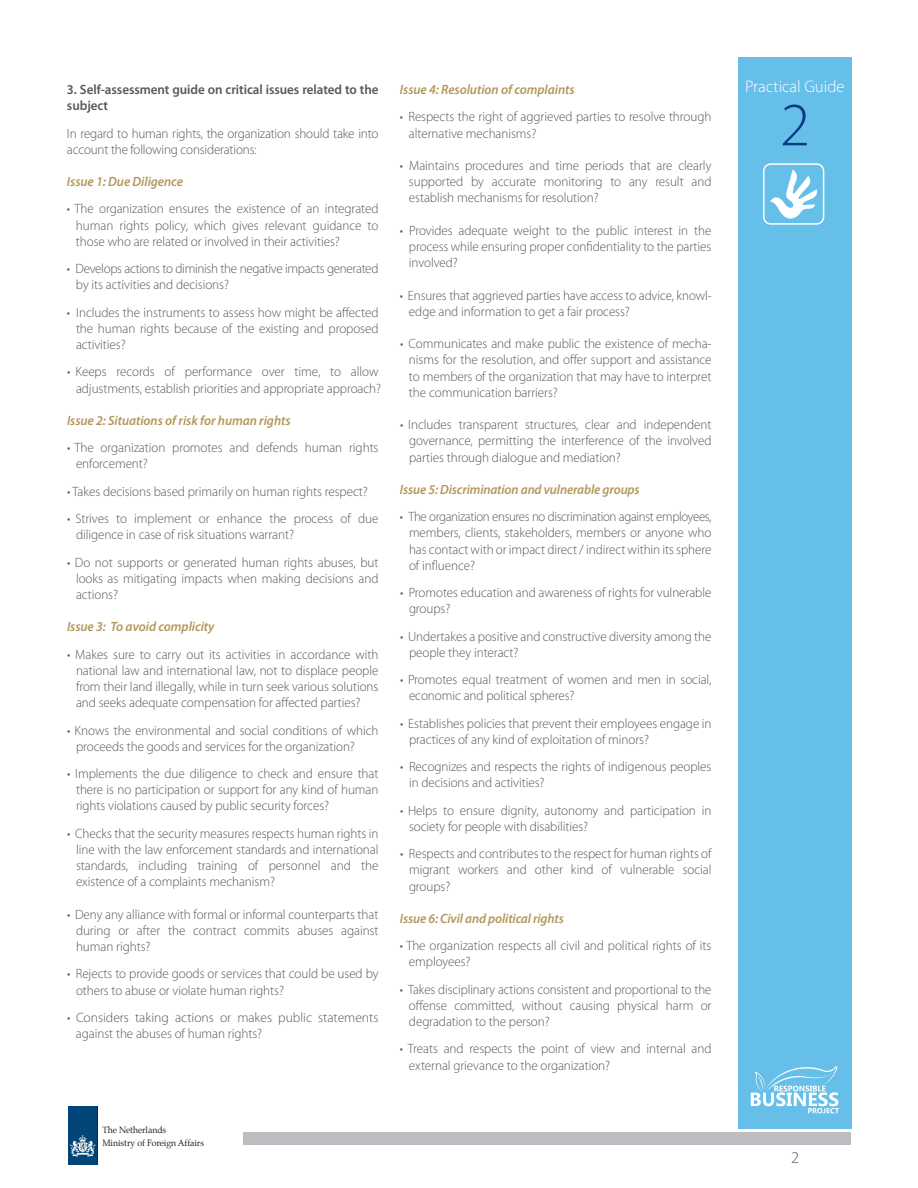
<style>
.page{position:relative;width:918px;height:1188px;background:#fff}
.page>*{position:absolute;margin:0;border:0;box-sizing:border-box;transform-origin:0 0}
.t1{font:300 61.8px "Myriad Pro";color:#0b3a85}
.t2{font:300 16.8px "Myriad Pro";color:#fff}
.t3{font:300 16.5px "Myriad Pro";color:#57585a}
.t4{font:300 13.5px/16.2px "Myriad Pro";letter-spacing:-.005em;color:#57585a}
.t5{font:italic 600 13.5px "Myriad Pro";letter-spacing:-.005em;color:#b39758}
.t6{font:300 13.5px/16.2px "Myriad Pro";letter-spacing:-.025em;color:#57585a}
.t7{font:italic 600 13.5px "Myriad Pro";letter-spacing:-.005em;color:#b39758;scale:.96 1}
.t8{font:600 13.5px/16.2px "Myriad Pro";letter-spacing:-.005em;color:#57585a}
.t9{font:9px/12.9px "Palatino";letter-spacing:-.005em;color:#231f20;scale:.96 1}
</style>
<div class="page">
<div style="left:739px;top:57px;width:113px;height:1072px;background:#66bfe8"></div>
<div style="left:763px;top:163px;width:61px;height:62px;border:1px solid #fff;border-radius:7px"></div>
<svg style="left:770px;top:170px;width:48px;height:49px"></svg>
<div style="left:244px;top:1132px;width:607px;height:13px;background:#bcbdc0"></div>
<img style="left:68px;top:1106px;width:29px;height:58px">
<svg style="left:751px;top:1066px;width:88px;height:47px"></svg>
<p class="t8" style="left:67px;top:81px;width:313px">3. Self-assessment guide on critical issues related to the subject</p>
<p class="t4" style="left:67px;top:125px;width:313px">In regard to human rights, the organization should take into account the following considerations:</p>
<p class="t5" style="left:67px;top:173px;width:117px">Issue 1: Due Diligence</p>
<p class="t4" style="left:76px;top:201px;width:304px;text-align:justify;text-indent:-9px">• The organization ensures the existence of an integrated human rights policy, which gives relevant guidance to those who are related or involved in their activities?</p>
<p class="t6" style="left:76px;top:261px;width:304px;text-indent:-9px">• Develops actions to diminish the negative impacts generated by its activities and decisions?</p>
<p class="t4" style="left:76px;top:304px;width:304px;text-align:justify;text-indent:-9px">• Includes the instruments to assess how might be affected the human rights because of the existing and proposed activities?</p>
<p class="t4" style="left:67px;top:364px;width:316px;text-align:right">• Keeps records of performance over time, to allow adjustments, establish priorities and appropriate approach?</p>
<p class="t5" style="left:67px;top:412px;width:225px">Issue 2: Situations of risk for human rights</p>
<p class="t4" style="left:76px;top:440px;width:304px;text-indent:-9px">• The organization promotes and defends human rights enforcement?</p>
<p class="t4" style="left:67px;top:483px;width:302px">• Takes decisions based primarily on human rights respect?</p>
<p class="t4" style="left:76px;top:511px;width:304px;text-indent:-9px">• Strives to implement or enhance the process of due diligence in case of risk situations warrant?</p>
<p class="t4" style="left:76px;top:554px;width:304px;text-align:justify;text-indent:-9px">• Do not supports or generated human rights abuses, but looks as mitigating impacts when making decisions and actions?</p>
<p class="t5" style="left:67px;top:618px;width:149px">Issue 3: To avoid complicity</p>
<p class="t4" style="left:76px;top:646px;width:304px;text-align:justify;text-indent:-9px">• Makes sure to carry out its activities in accordance with national law and international law, not to displace people from their land illegally, while in turn seek various solutions and seeks adequate compensation for affected parties?</p>
<p class="t4" style="left:76px;top:722px;width:304px;text-indent:-9px">• Knows the environmental and social conditions of which proceeds the goods and services for the organization?</p>
<p class="t4" style="left:76px;top:766px;width:304px;text-align:justify;text-indent:-9px">• Implements the due diligence to check and ensure that there is no participation or support for any kind of human rights violations caused by public security forces?</p>
<p class="t4" style="left:76px;top:825px;width:304px;text-align:justify;text-indent:-9px">• Checks that the security measures respects human rights in line with the law enforcement standards and international standards, including training of personnel and the existence of a complaints mechanism?</p>
<p class="t4" style="left:76px;top:906px;width:304px;text-align:justify;text-indent:-9px">• Deny any alliance with formal or informal counterparts that during or after the contract commits abuses against human rights?</p>
<p class="t4" style="left:76px;top:966px;width:304px;text-indent:-9px">• Rejects to provide goods or services that could be used by others to abuse or violate human rights?</p>
<p class="t4" style="left:76px;top:1010px;width:304px;text-indent:-9px">• Considers taking actions or makes public statements against the abuses of human rights?</p>
<p class="t5" style="left:400px;top:81px;width:176px">Issue 4: Resolution of complaints</p>
<p class="t4" style="left:409px;top:109px;width:304px;text-indent:-9px">• Respects the right of aggrieved parties to resolve through alternative mechanisms?</p>
<p class="t4" style="left:409px;top:158px;width:304px;text-align:justify;text-indent:-9px">• Maintains procedures and time periods that are clearly supported by accurate monitoring to any result and establish mechanisms for resolution?</p>
<p class="t4" style="left:409px;top:222px;width:304px;text-align:justify;text-indent:-9px">• Provides adequate weight to the public interest in the process while ensuring proper confidentiality to the parties involved?</p>
<p class="t4" style="left:409px;top:287px;width:304px;text-indent:-9px">• Ensures that aggrieved parties have access to advice, knowl&shy;edge and information to get a fair process?</p>
<p class="t4" style="left:409px;top:336px;width:304px;text-align:justify;text-indent:-9px">• Communicates and make public the existence of mecha&shy;nisms for the resolution, and offer support and assistance to members of the organization that may have to interpret the communication barriers?</p>
<p class="t4" style="left:409px;top:417px;width:304px;text-align:justify;text-indent:-9px">• Includes transparent structures, clear and independent governance, permitting the interference of the involved parties through dialogue and mediation?</p>
<p class="t7" style="left:400px;top:481px;width:251px">Issue 5: Discrimination and vulnerable groups</p>
<p class="t4" style="left:409px;top:509px;width:304px;text-align:justify;text-indent:-9px">• The organization ensures no discrimination against employees, members, clients, stakeholders, members or anyone who has contact with or impact direct / indirect within its sphere of influence?</p>
<p class="t4" style="left:409px;top:585px;width:304px;text-indent:-9px">• Promotes education and awareness of rights for vulnerable groups?</p>
<p class="t4" style="left:409px;top:628px;width:304px;text-indent:-9px">• Undertakes a positive and constructive diversity among the people they interact?</p>
<p class="t4" style="left:409px;top:672px;width:304px;text-indent:-9px">• Promotes equal treatment of women and men in social, economic and political spheres?</p>
<p class="t4" style="left:409px;top:715px;width:304px;text-indent:-9px">• Establishes policies that prevent their employees engage in practices of any kind of exploitation of minors?</p>
<p class="t4" style="left:409px;top:759px;width:304px;text-indent:-9px">• Recognizes and respects the rights of indigenous peoples in decisions and activities?</p>
<p class="t4" style="left:409px;top:802px;width:304px;text-indent:-9px">• Helps to ensure dignity, autonomy and participation in society for people with disabilities?</p>
<p class="t4" style="left:409px;top:846px;width:304px;text-align:justify;text-indent:-9px">• Respects and contributes to the respect for human rights of migrant workers and other kind of vulnerable social groups?</p>
<p class="t7" style="left:400px;top:910px;width:172px">Issue 6: Civil and political rights</p>
<p class="t4" style="left:409px;top:938px;width:304px;text-indent:-9px">• The organization respects all civil and political rights of its employees?</p>
<p class="t4" style="left:409px;top:981px;width:304px;text-align:justify;text-indent:-9px">• Takes disciplinary actions consistent and proportional to the offense committed, without causing physical harm or degradation to the person?</p>
<p class="t4" style="left:409px;top:1041px;width:304px;text-indent:-9px">• Treats and respects the point of view and internal and external grievance to the organization?</p>
<p class="t9" style="left:102px;top:1123px;width:107px">The Netherlands<br>Ministry of Foreign Affairs</p>
<p class="t2" style="left:745px;top:78px;width:101px">Practical Guide</p>
<h1 class="t1" style="left:780px;top:91px;width:32px">2</h1>
<p class="t3" style="left:791px;top:1148px;width:10px">2</p>
</div>
